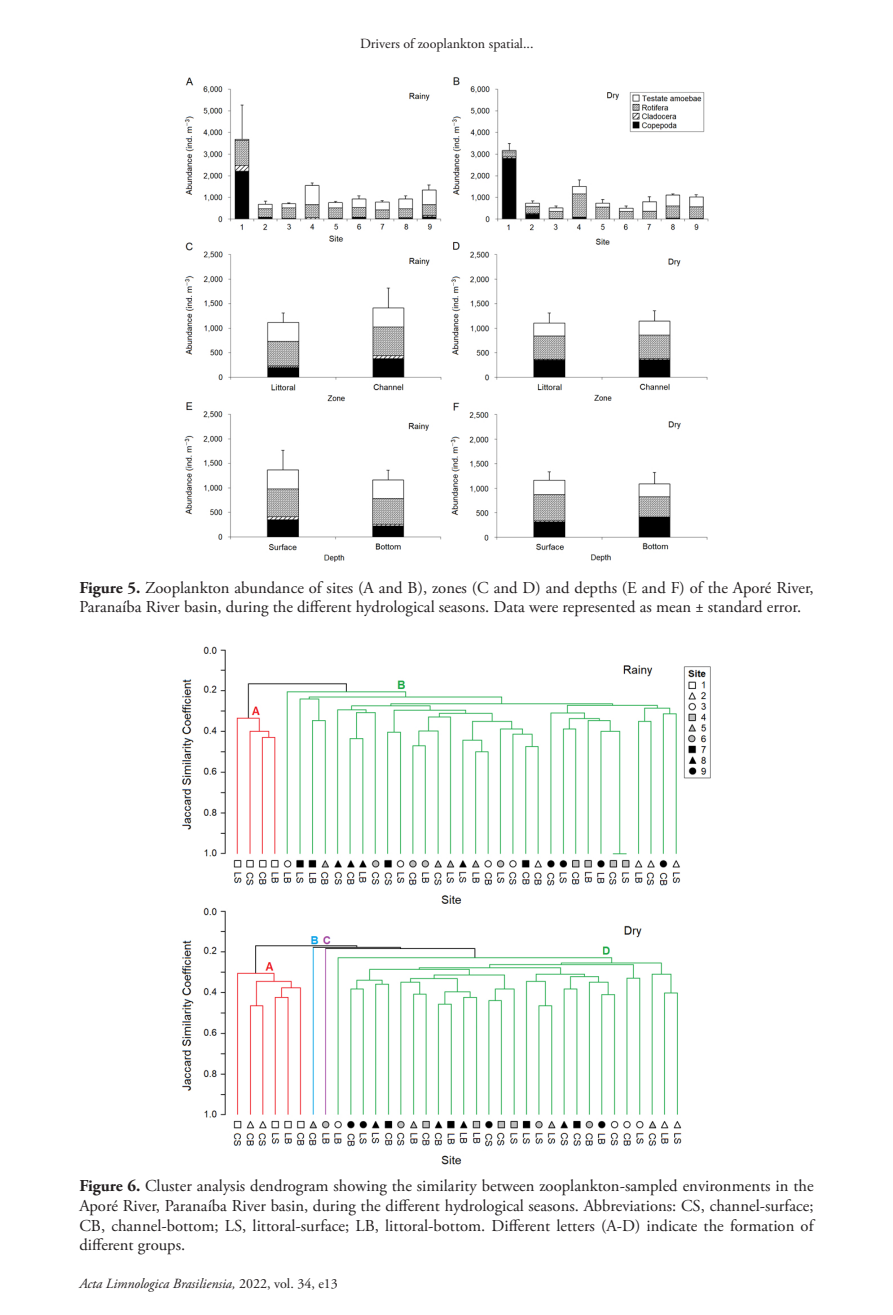
<style>
.page{position:relative;width:893px;height:1315px;background:#fff}
.page>*{position:absolute;margin:0;border:0;box-sizing:border-box;transform-origin:0 0}
.FigureCaption{font:16.62px/19.9px "Adobe Garamond Pro";color:#231f20}
.t1{font:italic 14px "Adobe Garamond Pro";color:#231f20}
.t2{font:14px "Adobe Garamond Pro";color:#231f20}
.s1{font-weight:700}
.s2{font-style:normal}
</style>
<div class="page">
<img style="left:184px;top:77px;width:525px;height:485px">
<img style="left:182px;top:646px;width:529px;height:519px">
<p class="t2" style="left:360px;top:35px;width:175px">Drivers of zooplankton spatial...</p>
<p class="FigureCaption" style="left:79px;top:578px;width:736px"><span class="s1">Figure 5.</span> Zooplankton abundance of sites (A and B), zones (C and D) and depths (E and F) of the Aporé River,<br>Paranaíba River basin, during the different hydrological seasons. Data were represented as mean ± standard error.</p>
<p class="FigureCaption" style="left:79px;top:1176px;width:736px;text-align:justify"><span class="s1">Figure 6.</span> Cluster analysis dendrogram showing the similarity between zooplankton-sampled environments in the Aporé River, Paranaíba River basin, during the different hydrological seasons. Abbreviations: CS, channel-surface; CB, channel-bottom; LS, littoral-surface; LB, littoral-bottom. Different letters (A-D) indicate the formation of different groups.</p>
<p class="t1" style="left:79px;top:1275px;width:260px">Acta Limnologica Brasiliensia, <span class="s2">2022, vol. 34, e13</span></p>
</div>
